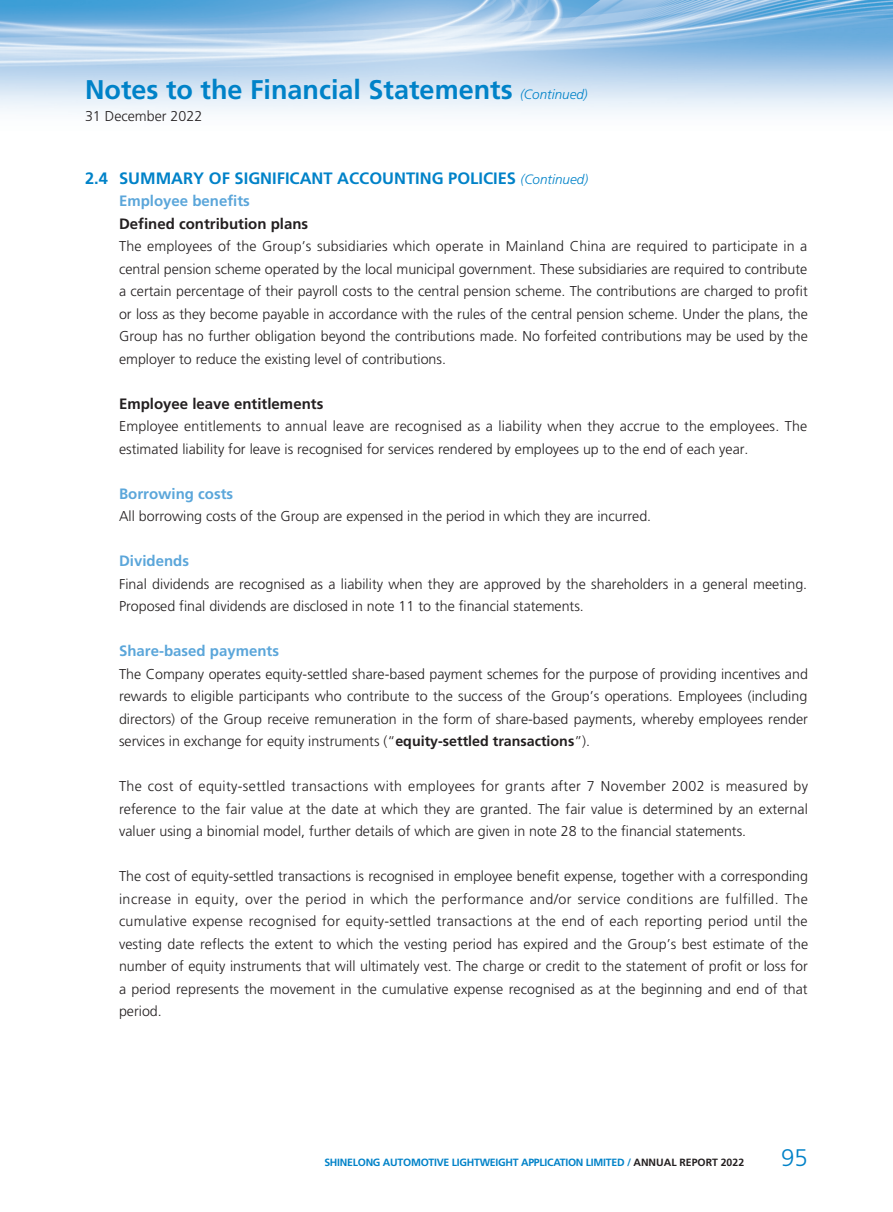
<style>
.page{position:relative;width:893px;height:1212px;background:#fff}
.page>*{position:absolute;margin:0;border:0;box-sizing:border-box;transform-origin:0 0}
.t1{font:700 27px "Frutiger LT Std";color:#0082c8}
.t2{font:300 24px "Frutiger LT Std";color:#0082c8}
._01_H1{font:700 16.5px "Frutiger LT Std";color:#0082c8}
._02_H2{font:700 15px "Frutiger LT Std";color:#5ba6da}
._03_H3{font:700 15px "Frutiger LT Std";color:#231f20}
._00_txt{font:300 14.25px/22.5px "Frutiger LT Std";color:#231f20;text-align:justify}
.t3{font:700 10.5px "Frutiger LT Std";letter-spacing:-.025em;color:#0082c8}
.s1{font-weight:300;font-style:italic;font-size:13.5px}
.s2{font-weight:700}
.s3{color:#231f20}
</style>
<div class="page">
<img style="left:0;top:0;width:893px;height:114px">
<h1 class="t1" style="left:85px;top:74px;width:504px">Notes to the Financial Statements <span class="s1">(Continued)</span></h1>
<p class="_00_txt" style="left:85px;top:105px;width:119px">31 December 2022</p>
<p class="_01_H1" style="left:85px;top:168px;width:505px">2.4 SUMMARY OF SIGNIFICANT ACCOUNTING POLICIES <span class="s1">(Continued)</span></p>
<p class="_02_H2" style="left:119px;top:192px;width:132px">Employee benefits</p>
<p class="_03_H3" style="left:119px;top:215px;width:191px">Defined contribution plans</p>
<p class="_00_txt" style="left:119px;top:235px;width:690px">The employees of the Group’s subsidiaries which operate in Mainland China are required to participate in a central pension scheme operated by the local municipal government. These subsidiaries are required to contribute a certain percentage of their payroll costs to the central pension scheme. The contributions are charged to profit or loss as they become payable in accordance with the rules of the central pension scheme. Under the plans, the Group has no further obligation beyond the contributions made. No forfeited contributions may be used by the employer to reduce the existing level of contributions.</p>
<p class="_03_H3" style="left:119px;top:395px;width:206px">Employee leave entitlements</p>
<p class="_00_txt" style="left:119px;top:415px;width:690px">Employee entitlements to annual leave are recognised as a liability when they accrue to the employees. The estimated liability for leave is recognised for services rendered by employees up to the end of each year.</p>
<p class="_02_H2" style="left:119px;top:485px;width:116px">Borrowing costs</p>
<p class="_00_txt" style="left:119px;top:505px;width:534px">All borrowing costs of the Group are expensed in the period in which they are incurred.</p>
<p class="_02_H2" style="left:119px;top:552px;width:72px">Dividends</p>
<p class="_00_txt" style="left:119px;top:573px;width:690px">Final dividends are recognised as a liability when they are approved by the shareholders in a general meeting.<br>Proposed final dividends are disclosed in note 11 to the financial statements.</p>
<p class="_02_H2" style="left:119px;top:642px;width:162px">Share-based payments</p>
<p class="_00_txt" style="left:119px;top:663px;width:690px">The Company operates equity-settled share-based payment schemes for the purpose of providing incentives and rewards to eligible participants who contribute to the success of the Group’s operations. Employees (including directors) of the Group receive remuneration in the form of share-based payments, whereby employees render services in exchange for equity instruments (“<span class="s2">equity-settled transactions</span>”).</p>
<p class="_00_txt" style="left:119px;top:775px;width:691px">The cost of equity-settled transactions with employees for grants after 7 November 2002 is measured by reference to the fair value at the date at which they are granted. The fair value is determined by an external valuer using a binomial model, further details of which are given in note 28 to the financial statements.</p>
<p class="_00_txt" style="left:119px;top:865px;width:691px">The cost of equity-settled transactions is recognised in employee benefit expense, together with a corresponding increase in equity, over the period in which the performance and/or service conditions are fulfilled. The cumulative expense recognised for equity-settled transactions at the end of each reporting period until the vesting date reflects the extent to which the vesting period has expired and the Group’s best estimate of the number of equity instruments that will ultimately vest. The charge or credit to the statement of profit or loss for a period represents the movement in the cumulative expense recognised as at the beginning and end of that period.</p>
<p class="t3" style="left:324px;top:1156px;width:421px">SHINELONG AUTOMOTIVE LIGHTWEIGHT APPLICATION LIMITED / <span class="s3">ANNUAL REPORT 2022</span></p>
<h2 class="t2" style="left:781px;top:1144px;width:28px">95</h2>
</div>
